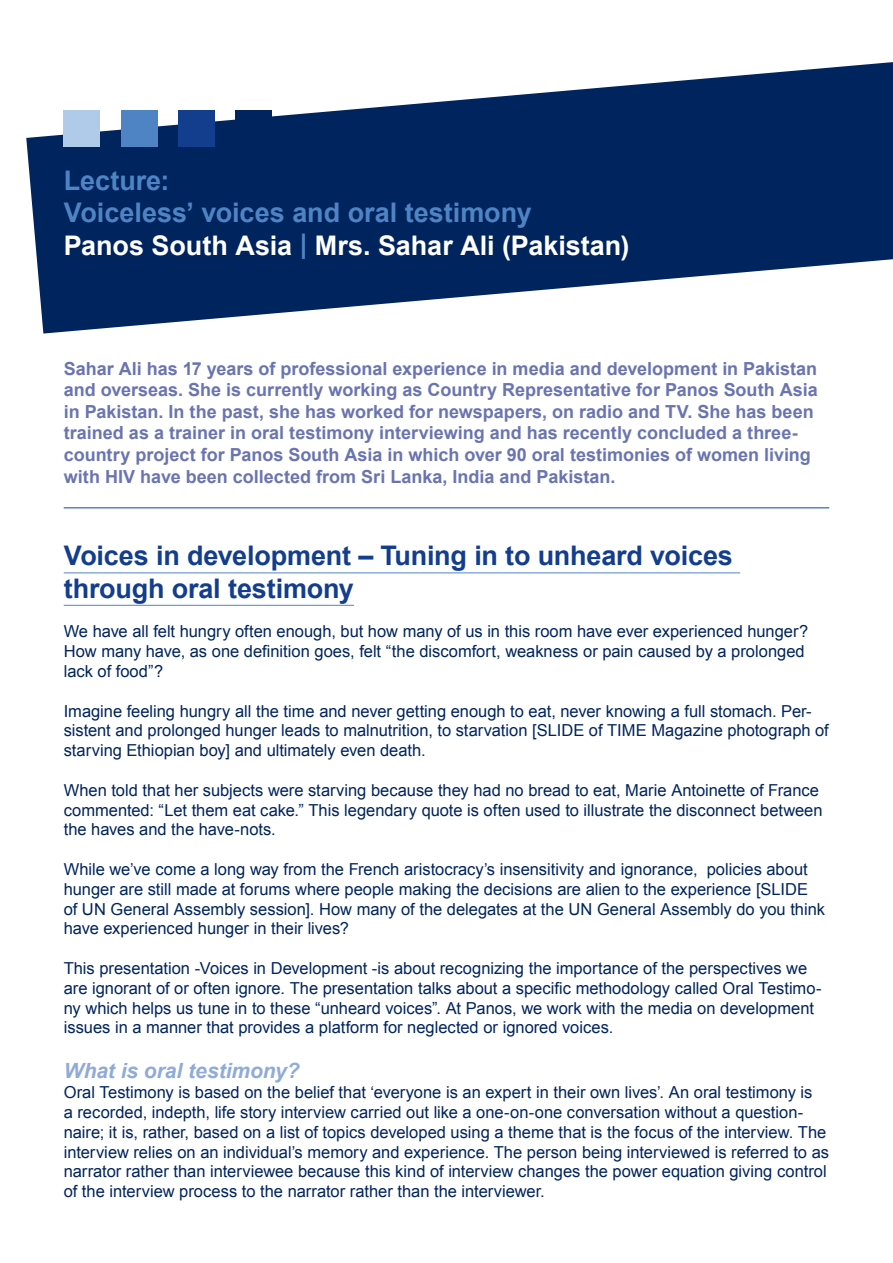
<style>
.page{position:relative;width:893px;height:1263px;background:#fff}
.page>*{position:absolute;margin:0;border:0;box-sizing:border-box;transform-origin:0 0}
.t1{font:700 27px/32.4px "Arial";color:#4f84c4}
.t2{font:700 27px/32.4px "Arial";letter-spacing:-.01em;color:#133d8d}
.t3{font:italic 700 21px "Arial";letter-spacing:-.005em;color:#90abd9}
.t4{font:700 18px/21.6px "Arial";color:#6a74af}
.t5{font:16.5px/19.8px "Arial";color:#00245d}
.s1{color:#fff}
</style>
<div class="page">
<svg style="left:26px;top:62px;width:867px;height:272px;fill:#00245d"></svg>
<div style="left:235px;top:111px;width:36px;height:36px;background:#00245d"></div>
<div style="left:178px;top:111px;width:36px;height:36px;background:#133d8d"></div>
<div style="left:121px;top:111px;width:36px;height:36px;background:#4f84c4"></div>
<div style="left:64px;top:111px;width:36px;height:36px;background:#b0cbea"></div>
<hr style="left:64px;top:507px;width:765px;height:1px;background:#4f84c4">
<hr style="left:64px;top:508px;width:765px;height:1px;background:#4f84c4">
<hr style="left:64px;top:573px;width:676px;height:1px;background:#4f84c4">
<hr style="left:64px;top:605px;width:290px;height:1px;background:#4f84c4">
<h1 class="t1" style="left:64px;top:165px;width:567px">Lecture:<br>Voiceless’ voices and oral testimony<br><span class="s1">Panos South Asia</span> | <span class="s1">Mrs. Sahar Ali (Pakistan)</span></h1>
<p class="t4" style="left:64px;top:358px;width:755px">Sahar Ali has 17 years of professional experience in media and development in Pakistan and overseas. She is currently working as Country Representative for Panos South Asia in Pakistan. In the past, she has worked for newspapers, on radio and TV. She has been trained as a trainer in oral testimony interviewing and has recently concluded a three&shy;country project for Panos South Asia in which over 90 oral testimonies of women living with HIV have been collected from Sri Lanka, India and Pakistan.</p>
<h1 class="t2" style="left:64px;top:540px;width:671px">Voices in development – Tuning in to unheard voices through oral testimony</h1>
<p class="t5" style="left:64px;top:622px;width:746px">We have all felt hungry often enough, but how many of us in this room have ever experienced hunger?<br>How many have, as one definition goes, felt “the discomfort, weakness or pain caused by a prolonged lack of food”?</p>
<p class="t5" style="left:64px;top:701px;width:767px">Imagine feeling hungry all the time and never getting enough to eat, never knowing a full stomach. Per&shy;sistent and prolonged hunger leads to malnutrition, to starvation [SLIDE of TIME Magazine photograph of starving Ethiopian boy] and ultimately even death.</p>
<p class="t5" style="left:64px;top:780px;width:760px">When told that her subjects were starving because they had no bread to eat, Marie Antoinette of France commented: “Let them eat cake.” This legendary quote is often used to illustrate the disconnect between the haves and the have-nots.</p>
<p class="t5" style="left:64px;top:859px;width:763px">While we’ve come a long way from the French aristocracy’s insensitivity and ignorance, policies about hunger are still made at forums where people making the decisions are alien to the experience [SLIDE of UN General Assembly session]. How many of the delegates at the UN General Assembly do you think have experienced hunger in their lives?</p>
<p class="t5" style="left:64px;top:958px;width:759px">This presentation -Voices in Development -is about recognizing the importance of the perspectives we are ignorant of or often ignore. The presentation talks about a specific methodology called Oral Testimo&shy;ny which helps us tune in to these “unheard voices”. At Panos, we work with the media on development issues in a manner that provides a platform for neglected or ignored voices.</p>
<p class="t3" style="left:64px;top:1057px;width:237px">What is oral testimony?</p>
<p class="t5" style="left:64px;top:1083px;width:767px">Oral Testimony is based on the belief that ‘everyone is an expert in their own lives’. An oral testimony is<br>a recorded, indepth, life story interview carried out like a one-on-one conversation without a question&shy;naire; it is, rather, based on a list of topics developed using a theme that is the focus of the interview. The interview relies on an individual’s memory and experience. The person being interviewed is referred to as narrator rather than interviewee because this kind of interview changes the power equation giving control of the interview process to the narrator rather than the interviewer.</p>
</div>
